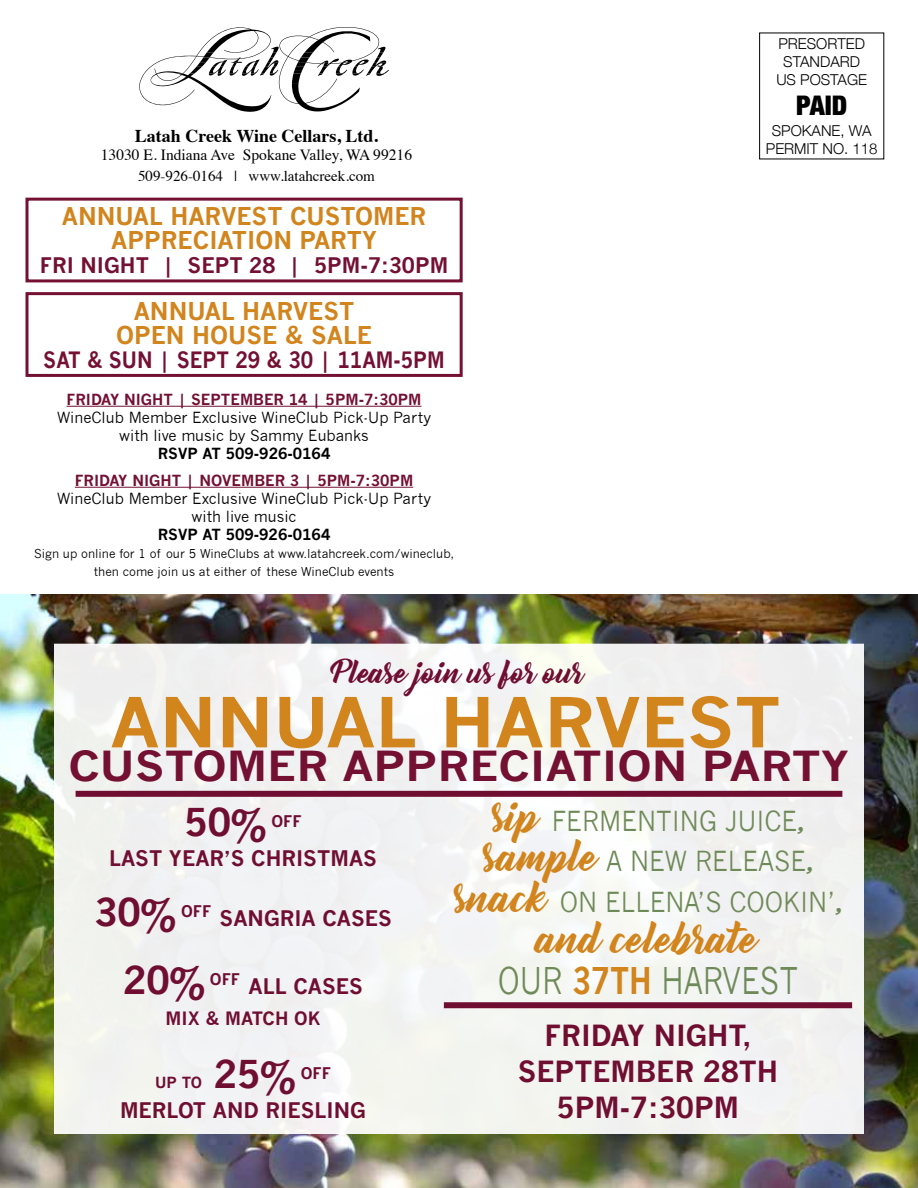
<style>
.page{position:relative;width:918px;height:1188px;background:#fff}
.page>*{position:absolute;margin:0;border:0;box-sizing:border-box;transform-origin:0 0}
.t1{font:700 67.5px "News Gothic";color:#d2841d;scale:1.08 1}
.t2{font:700 40.5px "News Gothic";color:#741032;scale:1.13 1}
.t3{font:39px "Bernadette";color:#d2841d}
.t4{font:700 37.5px "News Gothic";color:#700e32}
.t5{font:36px "News Gothic";color:#6f8a59;scale:.84 1}
.t6{font:700 28.5px/36px "News Gothic";color:#700e32;text-align:center}
.t7{font:28.5px "Bernadette";color:#700e32}
.t8{font:27px/40.8px "News Gothic";color:#6f8a59;text-align:center;scale:.93 1}
.t9{font:900 condensed 27px "Helvetica Neue";color:#000}
.t10{font:700 24px/24px "News Gothic";color:#d2841d;text-align:center}
.t11{font:700 22.05px "News Gothic";color:#741032;scale:.9 1}
.t12{font:700 21px "News Gothic";color:#700e32}
.t13{font:700 21px "News Gothic";color:#741032}
.t14{font:700 18px "Times";color:#000}
.t15{font:700 18px "News Gothic";color:#700e32}
.t16{font:700 15.75px "News Gothic";color:#700e32}
.t17{font:15.6px "Times";color:#000}
.t18{font:15px/18px "News Gothic";color:#000;text-align:center}
.t19{font:700 15px "News Gothic";color:#741032}
.t20{font:300 15px/18px "Helvetica Neue";color:#000;text-align:center}
.t21{font:700 15px "News Gothic";color:#000}
.t22{font:15px "Times";color:#000}
.t23{font:700 15px "News Gothic";color:#700e32}
.t24{font:12px/18px "News Gothic";color:#000;text-align:center}
.s1{font-family:"Bernadette";font-size:39px;color:#d2841d}
.s2{font-family:"Wisdom Script AI";font-size:39px}
.s3{font-weight:700;color:#d2841d}
</style>
<div class="page">
<svg style="left:139px;top:27px;width:250px;height:85px"></svg>
<img style="left:0;top:594px;width:918px;height:594px">
<div style="left:54px;top:644px;width:810px;height:490px;background:#f2f3f1"></div>
<hr style="left:67px;top:406px;width:355px;height:1px;background:#741032">
<hr style="left:75px;top:487px;width:338px;height:1px;background:#741032">
<div style="left:444px;top:1002px;width:408px;height:6px;background:#700e32"></div>
<div style="left:26px;top:292px;width:437px;height:85px;border:3px solid #741032"></div>
<div style="left:76px;top:791px;width:766px;height:6px;background:#700e32"></div>
<div style="left:26px;top:198px;width:437px;height:84px;border:3px solid #741032"></div>
<p class="t14" style="left:135px;top:118px;width:245px">Latah Creek Wine Cellars, Ltd.</p>
<p class="t17" style="left:101px;top:140px;width:313px">13030 E. Indiana Ave Spokane Valley, WA 99216</p>
<p class="t22" style="left:138px;top:162px;width:238px">509-926-0164 | www.latahcreek.com</p>
<h3 class="t10" style="left:62px;top:204px;width:366px">ANNUAL HARVEST CUSTOMER<br>APPRECIATION PARTY</h3>
<h3 class="t13" style="left:40px;top:253px;width:410px">FRI NIGHT | SEPT 28 | 5PM-7:30PM</h3>
<h3 class="t10" style="left:116px;top:298px;width:258px">ANNUAL HARVEST<br>OPEN HOUSE &amp; SALE</h3>
<h3 class="t11" style="left:43px;top:346px;width:448px">SAT &amp; SUN | SEPT 29 &amp; 30 | 11AM-5PM</h3>
<p class="t19" style="left:67px;top:390px;width:356px">FRIDAY NIGHT | SEPTEMBER 14 | 5PM-7:30PM</p>
<p class="t18" style="left:57px;top:409px;width:375px">WineClub Member Exclusive WineClub Pick-Up Party with live music by Sammy Eubanks</p>
<p class="t21" style="left:158px;top:444px;width:174px">RSVP AT 509-926-0164</p>
<p class="t19" style="left:75px;top:471px;width:340px">FRIDAY NIGHT | NOVEMBER 3 | 5PM-7:30PM</p>
<p class="t18" style="left:57px;top:490px;width:375px">WineClub Member Exclusive WineClub Pick-Up Party with live music</p>
<p class="t21" style="left:158px;top:525px;width:174px">RSVP AT 509-926-0164</p>
<p class="t24" style="left:34px;top:545px;width:422px">Sign up online for 1 of our 5 WineClubs at www.latahcreek.com/wineclub, then come join us at either of these WineClub events</p>
<p class="t20" style="left:776px;top:34px;width:92px">PRESORTED<br>STANDARD<br>US POSTAGE</p>
<h3 class="t9" style="left:796px;top:83px;width:53px">PAID</h3>
<p class="t20" style="left:766px;top:120px;width:113px">SPOKANE, WA<br>PERMIT NO. 118</p>
<h3 class="t7" style="left:333px;top:650px;width:253px">Please join us for our</h3>
<h1 class="t1" style="left:110px;top:681px;width:622px">ANNUAL HARVEST</h1>
<h2 class="t2" style="left:68px;top:742px;width:693px">CUSTOMER APPRECIATION PARTY</h2>
<h3 class="t4" style="left:184px;top:800px;width:84px">50%</h3>
<p class="t16" style="left:271px;top:812px;width:32px">OFF</p>
<h3 class="t12" style="left:109px;top:846px;width:269px">LAST YEAR’S CHRISTMAS</h3>
<h3 class="t4" style="left:94px;top:890px;width:84px">30%</h3>
<h3 class="t12" style="left:181px;top:906px;width:212px"><sup>OFF</sup> SANGRIA CASES</h3>
<h3 class="t4" style="left:123px;top:957px;width:84px">20%</h3>
<h3 class="t12" style="left:210px;top:973px;width:155px"><sup>OFF</sup> ALL CASES</h3>
<p class="t15" style="left:166px;top:1008px;width:156px">MIX &amp; MATCH OK</p>
<h3 class="t4" style="left:214px;top:1052px;width:84px">25%</h3>
<p class="t16" style="left:301px;top:1064px;width:32px">OFF</p>
<h3 class="t12" style="left:120px;top:1098px;width:247px">MERLOT AND RIESLING</h3>
<p class="t23" style="left:155px;top:1074px;width:48px">UP TO</p>
<h3 class="t8" style="left:456px;top:801px;width:415px"><span class="s1">sip</span> FERMENTING JUICE<span class="s2">, </span><span class="s1">sample</span> A NEW RELEASE<span class="s2">, </span><span class="s1">snack</span> ON ELLENA’S COOKIN’<span class="s2">,</span></h3>
<h3 class="t3" style="left:537px;top:907px;width:223px">and celebrate</h3>
<h3 class="t5" style="left:498px;top:960px;width:359px">OUR <span class="s3">37TH</span> HARVEST</h3>
<h3 class="t6" style="left:518px;top:1017px;width:262px">FRIDAY NIGHT,<br>SEPTEMBER 28TH<br>5PM-7:30PM</h3>
</div>
